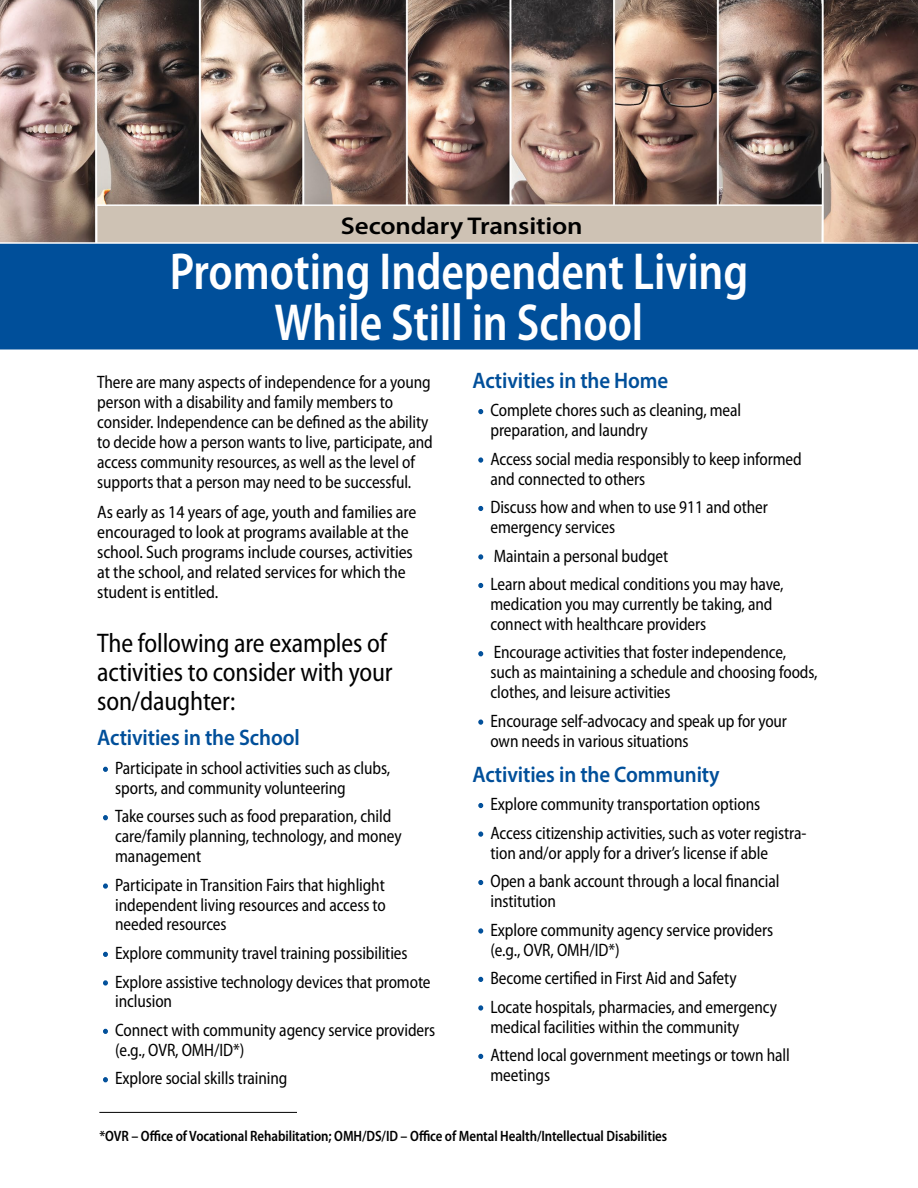
<style>
.page{position:relative;width:918px;height:1188px;background:#fff}
.page>*{position:absolute;margin:0;border:0;box-sizing:border-box;transform-origin:0 0}
.t1{font:600 semi-condensed 52.35px/51px "Myriad Pro";color:#fff;text-align:center;scale:.9 1}
.Section_Heading_-_Le{font:semi-condensed 27px/29.2px "Myriad Pro";letter-spacing:-.005em;color:#000;scale:.95 1}
.t2{font:600 24.3px "Myriad Pro";letter-spacing:-.005em;color:#000;scale:1.11 1}
.Heading_-_Level_2{font:600 22.5px "Myriad Pro";letter-spacing:-.005em;color:#004f9a;scale:.93 1}
.Bullet_-_Level_1{font:semi-condensed 18px/19.8px "Myriad Pro";letter-spacing:-.005em;color:#000;scale:.93 1}
.Text_-_Level_1{font:semi-condensed 18px/19.8px "Myriad Pro";letter-spacing:-.005em;color:#000;scale:.93 1}
.Text_-_Level_1-2{font:semi-condensed 18px/19.8px "Myriad Pro";letter-spacing:-.005em;color:#000;scale:.96 1}
.Text_-_Level_1-3{font:600 semi-condensed 15px "Myriad Pro";letter-spacing:-.005em;color:#000;scale:.93 1}
.s1{color:#004f9a}
</style>
<div class="page">
<img style="left:0;top:0;width:918px;height:242px">
<div style="left:97px;top:205px;width:726px;height:44px;background:#cec2b4"></div>
<div style="left:96px;top:204px;width:727px;height:46px;border:2px solid #fff"></div>
<div style="left:0;top:242px;width:918px;height:108px;background:#004f9a"></div>
<svg style="left:103px;top:767px;width:5px;height:5px"></svg>
<svg style="left:103px;top:815px;width:5px;height:5px"></svg>
<svg style="left:103px;top:883px;width:5px;height:6px"></svg>
<svg style="left:103px;top:952px;width:5px;height:5px"></svg>
<svg style="left:103px;top:980px;width:5px;height:6px"></svg>
<svg style="left:103px;top:1029px;width:5px;height:5px"></svg>
<svg style="left:103px;top:1077px;width:5px;height:5px"></svg>
<svg style="left:478px;top:409px;width:5px;height:5px"></svg>
<svg style="left:478px;top:457px;width:5px;height:6px"></svg>
<svg style="left:478px;top:506px;width:5px;height:5px"></svg>
<svg style="left:478px;top:554px;width:5px;height:6px"></svg>
<svg style="left:478px;top:583px;width:5px;height:5px"></svg>
<svg style="left:478px;top:651px;width:5px;height:5px"></svg>
<svg style="left:478px;top:720px;width:5px;height:5px"></svg>
<svg style="left:478px;top:803px;width:5px;height:5px"></svg>
<svg style="left:478px;top:831px;width:5px;height:6px"></svg>
<svg style="left:478px;top:880px;width:5px;height:5px"></svg>
<svg style="left:478px;top:928px;width:5px;height:6px"></svg>
<svg style="left:478px;top:977px;width:5px;height:5px"></svg>
<svg style="left:478px;top:1005px;width:5px;height:6px"></svg>
<svg style="left:478px;top:1054px;width:5px;height:5px"></svg>
<hr style="left:99px;top:1112px;width:198px;height:1px;background:#000">
<p class="t2" style="left:341px;top:210px;width:219px">Secondary Transition</p>
<p class="t1" style="left:170px;top:247px;width:644px">Promoting Independent Living<br>While Still in School</p>
<p class="Text_-_Level_1" style="left:97px;top:373px;width:363px">There are many aspects of independence for a young person with a disability and family members to consider. Independence can be defined as the ability to decide how a person wants to live, participate, and access community resources, as well as the level of supports that a person may need to be successful.</p>
<p class="Text_-_Level_1-2" style="left:97px;top:503px;width:334px">As early as 14 years of age, youth and families are encouraged to look at programs available at the school. Such programs include courses, activities at the school, and related services for which the student is entitled.</p>
<h1 class="Section_Heading_-_Le" style="left:97px;top:629px;width:313px">The following are examples of activities to consider with your son/daughter:</h1>
<h2 class="Heading_-_Level_2" style="left:97px;top:724px;width:219px">Activities in the School</h2>
<p class="Bullet_-_Level_1" style="left:115px;top:758px;width:297px;text-indent:-12px"><span class="s1">•</span> Participate in school activities such as clubs, sports, and community volunteering</p>
<p class="Bullet_-_Level_1" style="left:115px;top:807px;width:310px;text-indent:-12px"><span class="s1">•</span> Take courses such as food preparation, child care/family planning, technology, and money management</p>
<p class="Bullet_-_Level_1" style="left:115px;top:875px;width:293px;text-align:justify;text-indent:-12px"><span class="s1">•</span> Participate in Transition Fairs that highlight independent living resources and access to needed resources</p>
<p class="Bullet_-_Level_1" style="left:103px;top:944px;width:329px"><span class="s1">•</span> Explore community travel training possibilities</p>
<p class="Bullet_-_Level_1" style="left:115px;top:972px;width:341px;text-indent:-12px"><span class="s1">•</span> Explore assistive technology devices that promote inclusion</p>
<p class="Bullet_-_Level_1" style="left:115px;top:1021px;width:346px;text-indent:-12px"><span class="s1">•</span> Connect with community agency service providers (e.g., OVR, OMH/ID*)</p>
<p class="Bullet_-_Level_1" style="left:103px;top:1069px;width:200px"><span class="s1">•</span> Explore social skills training</p>
<h2 class="Heading_-_Level_2" style="left:472px;top:366px;width:212px">Activities in the Home</h2>
<p class="Bullet_-_Level_1" style="left:490px;top:401px;width:271px;text-indent:-12px"><span class="s1">•</span> Complete chores such as cleaning, meal preparation, and laundry</p>
<p class="Bullet_-_Level_1" style="left:490px;top:449px;width:336px;text-indent:-12px"><span class="s1">•</span> Access social media responsibly to keep informed and connected to others</p>
<p class="Bullet_-_Level_1" style="left:490px;top:498px;width:300px;text-indent:-12px"><span class="s1">•</span> Discuss how and when to use 911 and other emergency services</p>
<p class="Bullet_-_Level_1" style="left:478px;top:546px;width:205px"><span class="s1">•</span> Maintain a personal budget</p>
<p class="Bullet_-_Level_1" style="left:490px;top:575px;width:317px;text-indent:-12px"><span class="s1">•</span> Learn about medical conditions you may have, medication you may currently be taking, and connect with healthcare providers</p>
<p class="Bullet_-_Level_1" style="left:490px;top:643px;width:353px;text-indent:-12px"><span class="s1">•</span> Encourage activities that foster independence, such as maintaining a schedule and choosing foods, clothes, and leisure activities</p>
<p class="Bullet_-_Level_1" style="left:490px;top:711px;width:320px;text-indent:-12px"><span class="s1">•</span> Encourage self-advocacy and speak up for your own needs in various situations</p>
<h2 class="Heading_-_Level_2" style="left:472px;top:760px;width:267px">Activities in the Community</h2>
<p class="Bullet_-_Level_1" style="left:478px;top:795px;width:304px"><span class="s1">•</span> Explore community transportation options</p>
<p class="Bullet_-_Level_1" style="left:490px;top:823px;width:341px;text-indent:-12px"><span class="s1">•</span> Access citizenship activities, such as voter registra&shy;tion and/or apply for a driver’s license if able</p>
<p class="Bullet_-_Level_1" style="left:490px;top:872px;width:312px;text-indent:-12px"><span class="s1">•</span> Open a bank account through a local financial institution</p>
<p class="Bullet_-_Level_1" style="left:490px;top:920px;width:305px;text-indent:-12px"><span class="s1">•</span> Explore community agency service providers (e.g., OVR, OMH/ID*)</p>
<p class="Bullet_-_Level_1" style="left:478px;top:969px;width:279px"><span class="s1">•</span> Become certified in First Aid and Safety</p>
<p class="Bullet_-_Level_1" style="left:490px;top:997px;width:310px;text-indent:-12px"><span class="s1">•</span> Locate hospitals, pharmacies, and emergency medical facilities within the community</p>
<p class="Bullet_-_Level_1" style="left:490px;top:1046px;width:324px;text-indent:-12px"><span class="s1">•</span> Attend local government meetings or town hall meetings</p>
<p class="Text_-_Level_1-3" style="left:99px;top:1128px;width:612px">*OVR – Office of Vocational Rehabilitation; OMH/DS/ID – Office of Mental Health/Intellectual Disabilities</p>
</div>
